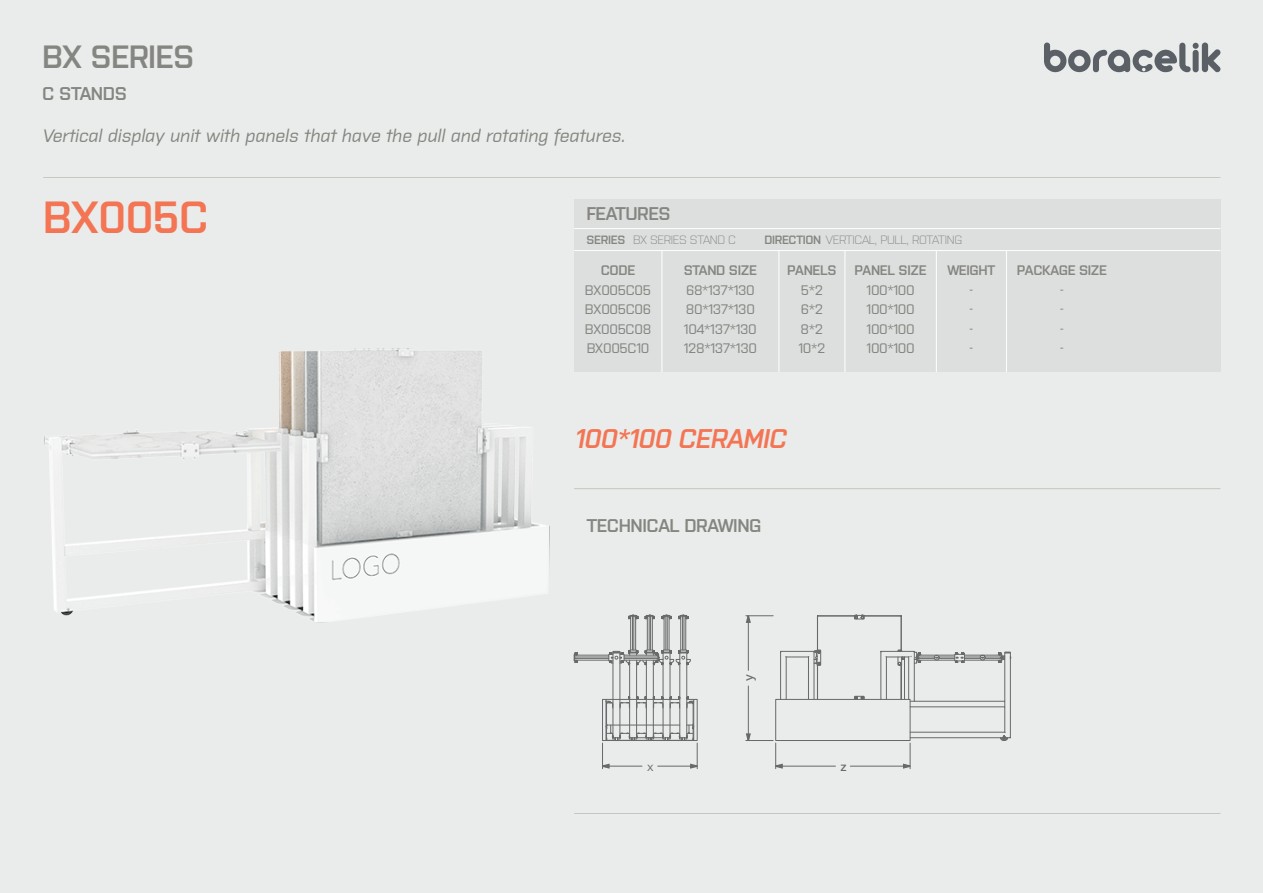
<style>
.page{position:relative;width:1263px;height:893px;background:#e9ecea}
.page>*{position:absolute;margin:0;border:0;box-sizing:border-box;transform-origin:0 0}
.t1{font:600 45px "Purista";letter-spacing:-.025em;color:#f37554}
.t2{font:600 32.25px "Purista";letter-spacing:-.025em;color:#858681}
.t3{font:italic 600 27px "Purista";letter-spacing:-.025em;color:#f37554}
.t4{font:600 18.45px "Purista";letter-spacing:-.025em;color:#858681}
.t5{font:italic 500 18px "Purista";color:#858681}
.t6{font:500 13.8px/19.4px "Purista";letter-spacing:-.025em;color:#858681;text-align:justify}
.t7{font:600 13.8px "Purista";letter-spacing:-.025em;color:#858681}
.t8{font:500 13.35px "Avenir Next LT Pro";color:#67696a}
.t9{font:13.35px "Avenir Next LT Pro";color:#67696a}
.t10{font:300 12px "Purista";letter-spacing:-.025em;color:#858681}
.s1{font-weight:600}
</style>
<div class="page">
<div style="left:574px;top:199px;width:646px;height:173px;background:#dcdedd"></div>
<hr style="left:43px;top:177px;width:1177px;height:1px;background:#706b5b">
<hr style="left:574px;top:488px;width:646px;height:1px;background:#706b5b">
<hr style="left:574px;top:813px;width:646px;height:1px;background:#706b5b">
<svg style="left:1044px;top:43px;width:176px;height:29px"></svg>
<hr style="left:661px;top:251px;width:1px;height:121px;background:#fff">
<hr style="left:574px;top:228px;width:646px;height:1px;background:#fff">
<hr style="left:574px;top:250px;width:646px;height:1px;background:#fff">
<hr style="left:778px;top:251px;width:1px;height:121px;background:#fff">
<hr style="left:844px;top:251px;width:1px;height:121px;background:#fff">
<hr style="left:936px;top:251px;width:1px;height:121px;background:#fff">
<hr style="left:1006px;top:251px;width:1px;height:121px;background:#fff">
<img style="left:44px;top:348px;width:506px;height:275px">
<svg style="left:745px;top:614px;width:266px;height:155px"></svg>
<div style="left:574px;top:655px;width:35px;height:2px;border:1px solid #67696a"></div>
<div style="left:574px;top:658px;width:35px;height:2px;border:1px solid #67696a"></div>
<svg style="left:574px;top:653px;width:4px;height:10px"></svg>
<svg style="left:601px;top:614px;width:97px;height:155px"></svg>
<h2 class="t2" style="left:42px;top:33px;width:154px">BX SERIES</h2>
<h3 class="t4" style="left:42px;top:80px;width:86px">C STANDS</h3>
<h3 class="t5" style="left:43px;top:123px;width:584px">Vertical display unit with panels that have the pull and rotating features.</h3>
<h1 class="t1" style="left:43px;top:184px;width:168px">BX005C</h1>
<h3 class="t4" style="left:587px;top:200px;width:85px">FEATURES</h3>
<p class="t10" style="left:587px;top:232px;width:151px"><span class="s1">SERIES</span> BX SERIES STAND C</p>
<p class="t7" style="left:601px;top:260px;width:36px">CODE</p>
<p class="t6" style="left:585px;top:279px;width:68px">BX005C05<br>BX005C06<br>BX005C08<br>BX005C10</p>
<p class="t7" style="left:684px;top:260px;width:75px">STAND SIZE</p>
<p class="t6" style="left:684px;top:279px;width:75px;text-align:left">68*137*130<br>80*137*130<br>104*137*130<br>128*137*130</p>
<p class="t10" style="left:764px;top:232px;width:199px"><span class="s1">DIRECTION</span> VERTICAL, PULL, ROTATING</p>
<p class="t7" style="left:787px;top:261px;width:51px">PANELS</p>
<p class="t6" style="left:798px;top:279px;width:28px;text-align:left">5*2<br>6*2<br>8*2<br>10*2</p>
<p class="t7" style="left:854px;top:261px;width:74px">PANEL SIZE</p>
<p class="t6" style="left:867px;top:279px;width:50px">100*100<br>100*100<br>100*100<br>100*100</p>
<p class="t7" style="left:947px;top:261px;width:49px">WEIGHT</p>
<p class="t6" style="left:969px;top:279px;width:5px">- - - -</p>
<p class="t7" style="left:1017px;top:260px;width:92px">PACKAGE SIZE</p>
<p class="t6" style="left:1060px;top:279px;width:5px">- - - -</p>
<h3 class="t3" style="left:575px;top:419px;width:214px">100*100 CERAMIC</h3>
<h3 class="t4" style="left:587px;top:512px;width:176px">TECHNICAL DRAWING</h3>
<p class="t8" style="left:737px;top:681px;width:8px;rotate:-90deg">y</p>
<p class="t9" style="left:647px;top:758px;width:8px">x</p>
<p class="t8" style="left:840px;top:755px;width:8px">z</p>
</div>
